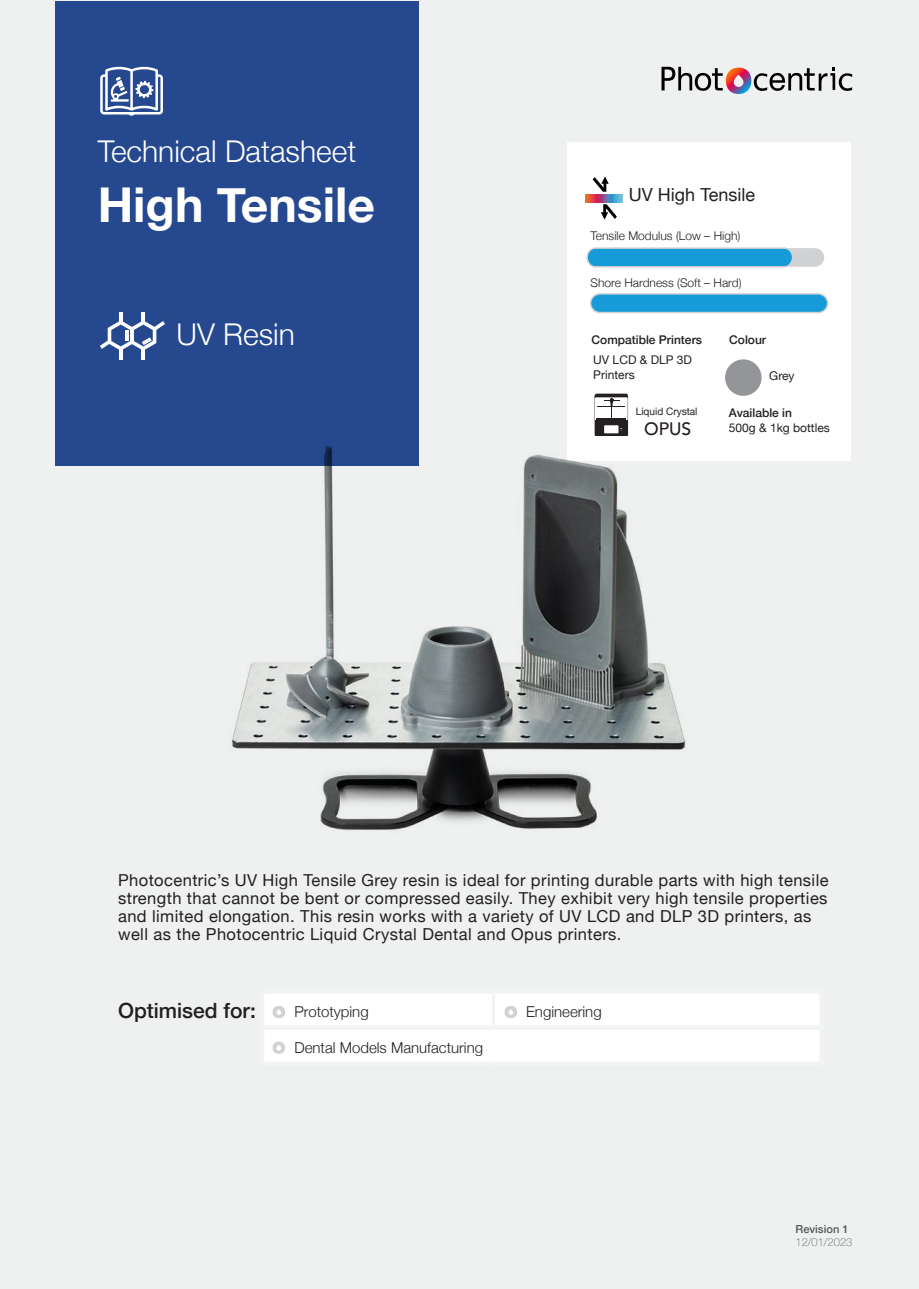
<style>
.page{position:relative;width:919px;height:1289px;background:#fff}
.page>*{position:absolute;margin:0;border:0;box-sizing:border-box;transform-origin:0 0}
.t1{font:700 48px "Helvetica Neue";color:#fff}
.t2{font:300 30px "Helvetica Neue";color:#fff}
.t3{font:500 21px "Helvetica Neue";color:#231f20}
.t4{font:18px "Helvetica Neue";color:#231f20}
.t5{font:500 18px "Avenir";color:#241f21}
.t6{font:16.5px/18px "Helvetica Neue";letter-spacing:.025em;color:#231f20}
.List_Paragraph{font:300 15px "Helvetica Neue";color:#231f20}
.t7{font:300 12px "Helvetica Neue";color:#231f20}
.t8{font:12px/14.4px "Helvetica Neue";color:#231f20}
.t9{font:500 12px "Helvetica Neue";color:#231f20}
.t10{font:100 11.1px "Helvetica Neue";color:#57585a}
.t11{font:500 11.1px "Helvetica Neue";color:#57585a}
.t12{font:10.2px "Helvetica Neue";color:#241f21}
</style>
<div class="page">
<div style="left:0;top:0;width:918px;height:1288px;background:#eff0f0"></div>
<div style="left:55px;top:1px;width:364px;height:465px;background:#26488f"></div>
<svg style="left:100px;top:312px;width:65px;height:47px"></svg>
<div style="left:567px;top:141px;width:284px;height:319px;background:#fff"></div>
<div style="left:590px;top:294px;width:237px;height:18px;background:#169bd8;border-radius:9px"></div>
<div style="left:589px;top:293px;width:239px;height:20px;border:2px solid #d1d2d4;border-radius:9px"></div>
<div style="left:587px;top:248px;width:237px;height:19px;background:#d1d2d4;border-radius:9px"></div>
<div style="left:725px;top:359px;width:36px;height:37px;background:#939598;border-radius:50%"></div>
<svg style="left:100px;top:66px;width:63px;height:50px"></svg>
<svg style="left:661px;top:67px;width:191px;height:27px"></svg>
<svg style="left:594px;top:394px;width:34px;height:42px"></svg>
<hr style="left:260px;top:989px;width:233px;height:4px;background:#f2f3f4">
<hr style="left:260px;top:993px;width:4px;height:32px;background:#f2f3f4">
<hr style="left:493px;top:989px;width:330px;height:4px;background:#f2f3f4">
<hr style="left:819px;top:993px;width:4px;height:32px;background:#f2f3f4">
<hr style="left:260px;top:1025px;width:233px;height:4px;background:#f2f3f4">
<hr style="left:260px;top:1029px;width:4px;height:32px;background:#f2f3f4">
<hr style="left:493px;top:1025px;width:330px;height:4px;background:#f2f3f4">
<hr style="left:819px;top:1029px;width:4px;height:32px;background:#f2f3f4">
<div style="left:260px;top:1061px;width:233px;height:5px;background:#f2f3f4"></div>
<div style="left:493px;top:1061px;width:330px;height:5px;background:#f2f3f4"></div>
<svg style="left:585px;top:194px;width:37px;height:8px"></svg>
<svg style="left:592px;top:176px;width:16px;height:16px"></svg>
<svg style="left:601px;top:204px;width:16px;height:16px"></svg>
<img style="left:232px;top:446px;width:469px;height:384px">
<svg style="left:264px;top:994px;width:555px;height:67px"></svg>
<svg style="left:586px;top:247px;width:206px;height:21px;background:#3ea8d9"></svg>
<p class="t2" style="left:98px;top:127px;width:260px">Technical Datasheet</p>
<p class="t1" style="left:98px;top:168px;width:279px">High Tensile</p>
<p class="t4" style="left:629px;top:182px;width:127px">UV High Tensile</p>
<p class="t7" style="left:590px;top:225px;width:151px">Tensile Modulus (Low – High)</p>
<p class="t7" style="left:590px;top:273px;width:152px">Shore Hardness (Soft – Hard)</p>
<p class="t2" style="left:176px;top:310px;width:120px">UV Resin</p>
<p class="t9" style="left:591px;top:330px;width:112px">Compatible Printers</p>
<p class="t9" style="left:729px;top:330px;width:38px">Colour</p>
<p class="t8" style="left:593px;top:353px;width:100px">UV LCD &amp; DLP 3D<br>Printers</p>
<p class="t8" style="left:769px;top:369px;width:27px">Grey</p>
<p class="t12" style="left:635px;top:404px;width:63px">Liquid Crystal</p>
<p class="t9" style="left:728px;top:403px;width:65px">Available in</p>
<p class="t8" style="left:728px;top:421px;width:102px">500g &amp; 1kg bottles</p>
<p class="t5" style="left:644px;top:413px;width:49px">OPUS</p>
<p class="t6" style="left:118px;top:872px;width:712px">Photocentric’s UV High Tensile Grey resin is ideal for printing durable parts with high tensile strength that cannot be bent or compressed easily. They exhibit very high tensile properties and limited elongation. This resin works with a variety of UV LCD and DLP 3D printers, as well as the Photocentric Liquid Crystal Dental and Opus printers.</p>
<p class="t3" style="left:118px;top:993px;width:139px">Optimised for:</p>
<p class="List_Paragraph" style="left:294px;top:999px;width:76px">Prototyping</p>
<p class="List_Paragraph" style="left:526px;top:999px;width:77px">Engineering</p>
<p class="List_Paragraph" style="left:294px;top:1035px;width:190px">Dental Models Manufacturing</p>
<p class="t11" style="left:795px;top:1220px;width:55px">Revision 1</p>
<p class="t10" style="left:795px;top:1233px;width:58px">12/01/2023</p>
</div>
